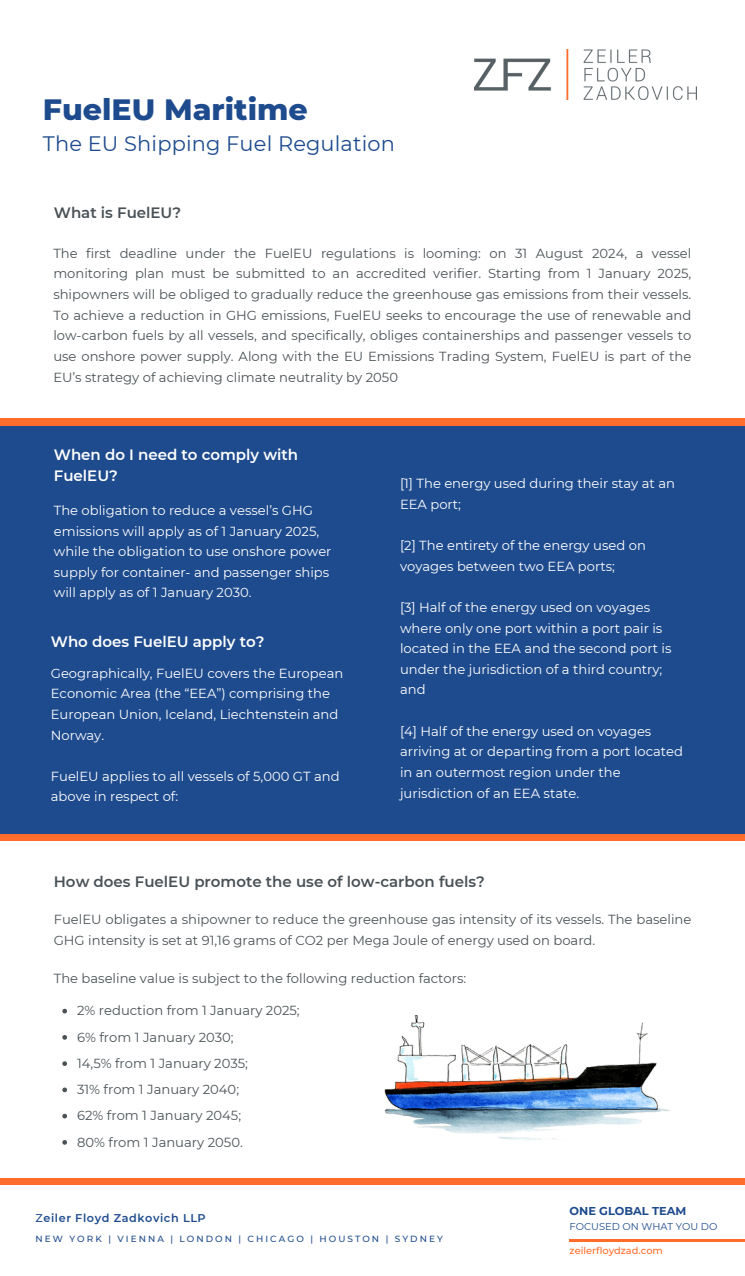
<style>
.page{position:relative;width:745px;height:1276px;background:#fff}
.page>*{position:absolute;margin:0;border:0;box-sizing:border-box;transform-origin:0 0}
.t1{font:800 30px "Montserrat";color:#1e4b8d}
.t2{font:20.88px "Montserrat";letter-spacing:.005em;color:#1e4b8d}
.t3{font:600 15px "Montserrat";color:#495156}
.t4{font:600 15px/20.6px "Montserrat";color:#fff}
.t5{font:13.12px/20.6px "Montserrat";color:#4a5256;text-align:justify}
.t6{font:13.12px/20.6px "Montserrat";color:#fff}
.t7{font:700 11.38px "Montserrat";color:#1e4b8d}
.t8{font:600 11.25px "Montserrat";letter-spacing:.05em;color:#1e4b8d}
.t9{font:9.88px "Montserrat";color:#1e4b8d}
.t10{font:500 9.88px "Montserrat";color:#ff6c2b}
.t11{font:500 9px "Montserrat";letter-spacing:.225em;color:#1e4b8d}
.s1{font-weight:500}
</style>
<div class="page">
<div style="left:0;top:422px;width:744px;height:414px;background:#1e4b8d"></div>
<div style="left:0;top:834px;width:744px;height:7px;background:#ff6c2b"></div>
<div style="left:0;top:418px;width:744px;height:7px;background:#ff6c2b"></div>
<img style="left:474px;top:50px;width:222px;height:49px">
<hr style="left:569px;top:1239px;width:175px;height:3px;background:#ff6c2b">
<img style="left:384px;top:1015px;width:286px;height:126px">
<svg style="left:62px;top:1009px;width:5px;height:4px"></svg>
<svg style="left:62px;top:1035px;width:5px;height:5px"></svg>
<svg style="left:62px;top:1061px;width:5px;height:5px"></svg>
<svg style="left:62px;top:1087px;width:5px;height:5px"></svg>
<svg style="left:62px;top:1114px;width:5px;height:4px"></svg>
<svg style="left:62px;top:1140px;width:5px;height:5px"></svg>
<div style="left:0;top:1178px;width:744px;height:7px;background:#ff6c2b"></div>
<h3 class="t1" style="left:43px;top:91px;width:266px">FuelEU Maritime</h3>
<h4 class="t2" style="left:43px;top:131px;width:353px">The EU Shipping Fuel Regulation</h4>
<h4 class="t3" style="left:54px;top:203px;width:129px">What is FuelEU?</h4>
<h4 class="t5" style="left:53px;top:243px;width:639px">The first deadline under the FuelEU regulations is looming: on 31 August 2024, a vessel monitoring plan must be submitted to an accredited verifier. Starting from 1 January 2025, shipowners will be obliged to gradually reduce the greenhouse gas emissions from their vessels.<br>To achieve a reduction in GHG emissions, FuelEU seeks to encourage the use of renewable and low-carbon fuels by all vessels, and specifically, obliges containerships and passenger vessels to use onshore power supply. Along with the EU Emissions Trading System, FuelEU is part of the EU’s strategy of achieving climate neutrality by 2050</h4>
<h4 class="t4" style="left:54px;top:444px;width:246px">When do I need to comply with<br>FuelEU?</h4>
<h4 class="t6" style="left:54px;top:500px;width:279px">The obligation to reduce a vessel’s GHG emissions will apply as of 1 January 2025, while the obligation to use onshore power supply for container- and passenger ships will apply as of 1 January 2030.</h4>
<h3 class="t4" style="left:51px;top:631px;width:215px">Who does FuelEU apply to?</h3>
<h4 class="t6" style="left:51px;top:663px;width:294px">Geographically, FuelEU covers the European Economic Area (the “EEA”) comprising the European Union, Iceland, Liechtenstein and Norway.</h4>
<h4 class="t6" style="left:51px;top:766px;width:290px">FuelEU applies to all vessels of 5,000 GT and above in respect of:</h4>
<h4 class="t6" style="left:400px;top:473px;width:276px">[1] The energy used during their stay at an<br>EEA port;</h4>
<h4 class="t6" style="left:400px;top:535px;width:247px">[2] The entirety of the energy used on voyages between two EEA ports;</h4>
<p class="t6" style="left:400px;top:597px;width:273px">[3] Half of the energy used on voyages where only one port within a port pair is located in the EEA and the second port is under the jurisdiction of a third country; and</p>
<p class="t6" style="left:400px;top:721px;width:284px">[4] Half of the energy used on voyages arriving at or departing from a port located in an outermost region under the jurisdiction of an EEA state.</p>
<p class="t3" style="left:54px;top:872px;width:432px">How does FuelEU promote the use of low-carbon fuels?</p>
<p class="t5" style="left:54px;top:909px;width:638px">FuelEU obligates a shipowner to reduce the greenhouse gas intensity of its vessels. The baseline<br>GHG intensity is set at 91,16 grams of CO2 per Mega Joule of energy used on board.</p>
<p class="t5" style="left:54px;top:968px;width:414px">The baseline value is subject to the following reduction factors:</p>
<p class="t5" style="left:77px;top:1000px;width:224px">2% reduction from 1 January 2025;</p>
<p class="t5" style="left:77px;top:1027px;width:158px">6% from 1 January 2030;</p>
<h6 class="t5" style="left:77px;top:1053px;width:172px">14,5% from 1 January 2035;</h6>
<p class="t5" style="left:77px;top:1079px;width:163px">31% from 1 January 2040;</p>
<h5 class="t5" style="left:77px;top:1105px;width:165px">62% from 1 January 2045;</h5>
<p class="t5" style="left:77px;top:1132px;width:167px">80% from 1 January 2050.</p>
<p class="t8" style="left:36px;top:1211px;width:172px"><span class="s1">Z</span>eiler Floyd Zadkovich LLP</p>
<h3 class="t11" style="left:36px;top:1233px;width:408px">NEW YORK | VIENNA | LONDON | CHICAGO | HOUSTON | SYDNEY</h3>
<h2 class="t7" style="left:569px;top:1204px;width:118px">ONE GLOBAL TEAM</h2>
<p class="t9" style="left:569px;top:1220px;width:149px">FOCUSED ON WHAT YOU DO</p>
<h3 class="t10" style="left:569px;top:1244px;width:95px">zeilerfloydzad.com</h3>
</div>
